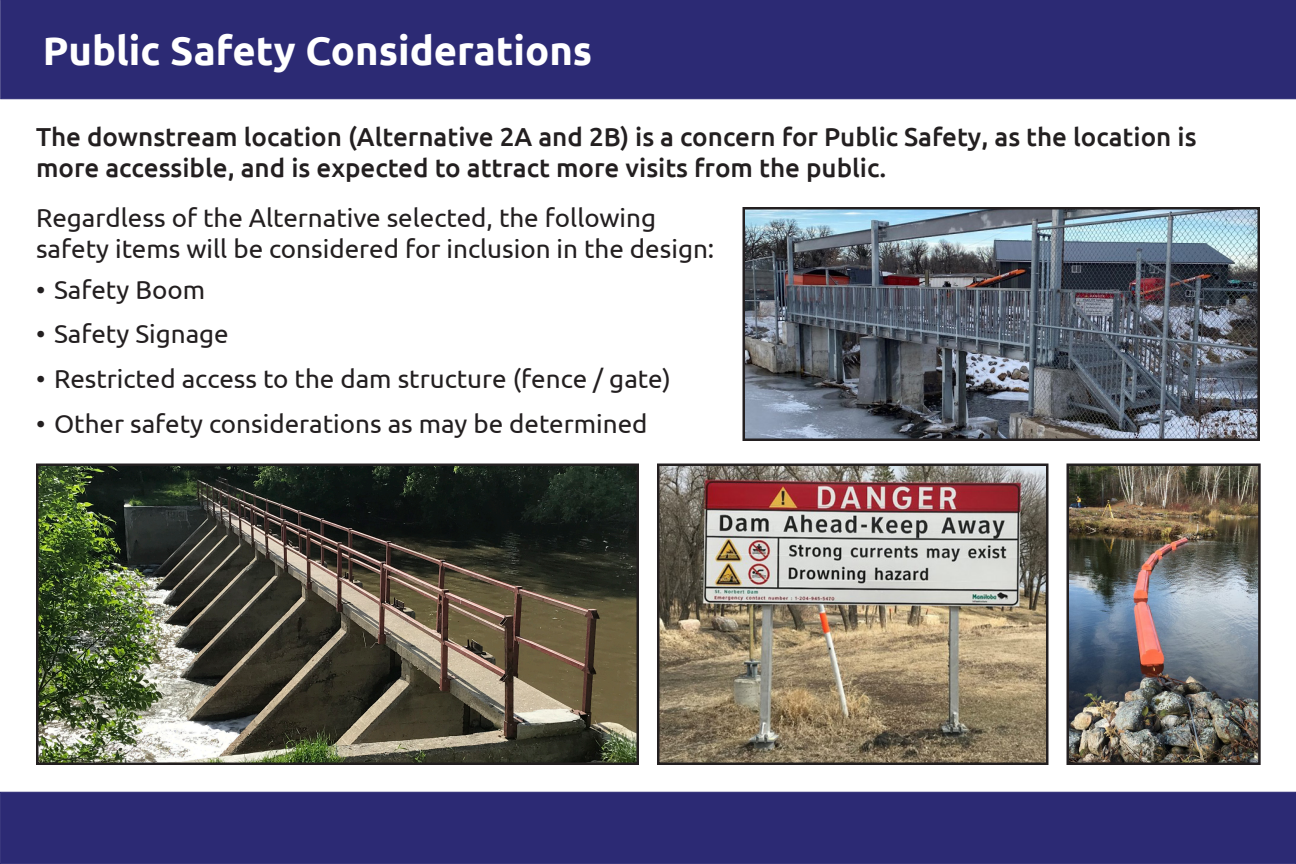
<style>
.page{position:relative;width:1296px;height:864px;background:#fff}
.page>*{position:absolute;margin:0;border:0;box-sizing:border-box;transform-origin:0 0}
.t1{font:700 40px "Ubuntu";color:#fff}
.t2{font:26px/31.2px "Ubuntu";color:#231f20}
.t3{font:500 26px/31.2px "Ubuntu";color:#231f20}
</style>
<div class="page">
<div style="left:0;top:0;width:1296px;height:99px;background:#2c2a74"></div>
<div style="left:0;top:792px;width:1296px;height:72px;background:#2c2a74"></div>
<img style="left:1069px;top:467px;width:189px;height:295px">
<div style="left:1066px;top:464px;width:195px;height:301px;border:2px solid #231f20"></div>
<img style="left:39px;top:467px;width:597px;height:295px">
<div style="left:36px;top:464px;width:603px;height:301px;border:2px solid #231f20"></div>
<img style="left:745px;top:210px;width:512px;height:228px">
<div style="left:742px;top:207px;width:518px;height:234px;border:2px solid #231f20"></div>
<img style="left:660px;top:467px;width:385px;height:295px">
<div style="left:657px;top:464px;width:391px;height:301px;border:2px solid #231f20"></div>
<p class="t1" style="left:43px;top:27px;width:551px">Public Safety Considerations</p>
<p class="t3" style="left:36px;top:120px;width:1162px">The downstream location (Alternative 2A and 2B) is a concern for Public Safety, as the location is more accessible, and is expected to attract more visits from the public.</p>
<p class="t2" style="left:36px;top:202px;width:680px">Regardless of the Alternative selected, the following safety items will be considered for inclusion in the design:</p>
<p class="t2" style="left:36px;top:273px;width:171px">• Safety Boom</p>
<p class="t2" style="left:36px;top:318px;width:194px">• Safety Signage</p>
<p class="t2" style="left:36px;top:362px;width:637px">• Restricted access to the dam structure (fence / gate)</p>
<p class="t2" style="left:36px;top:407px;width:613px">• Other safety considerations as may be determined</p>
</div>
